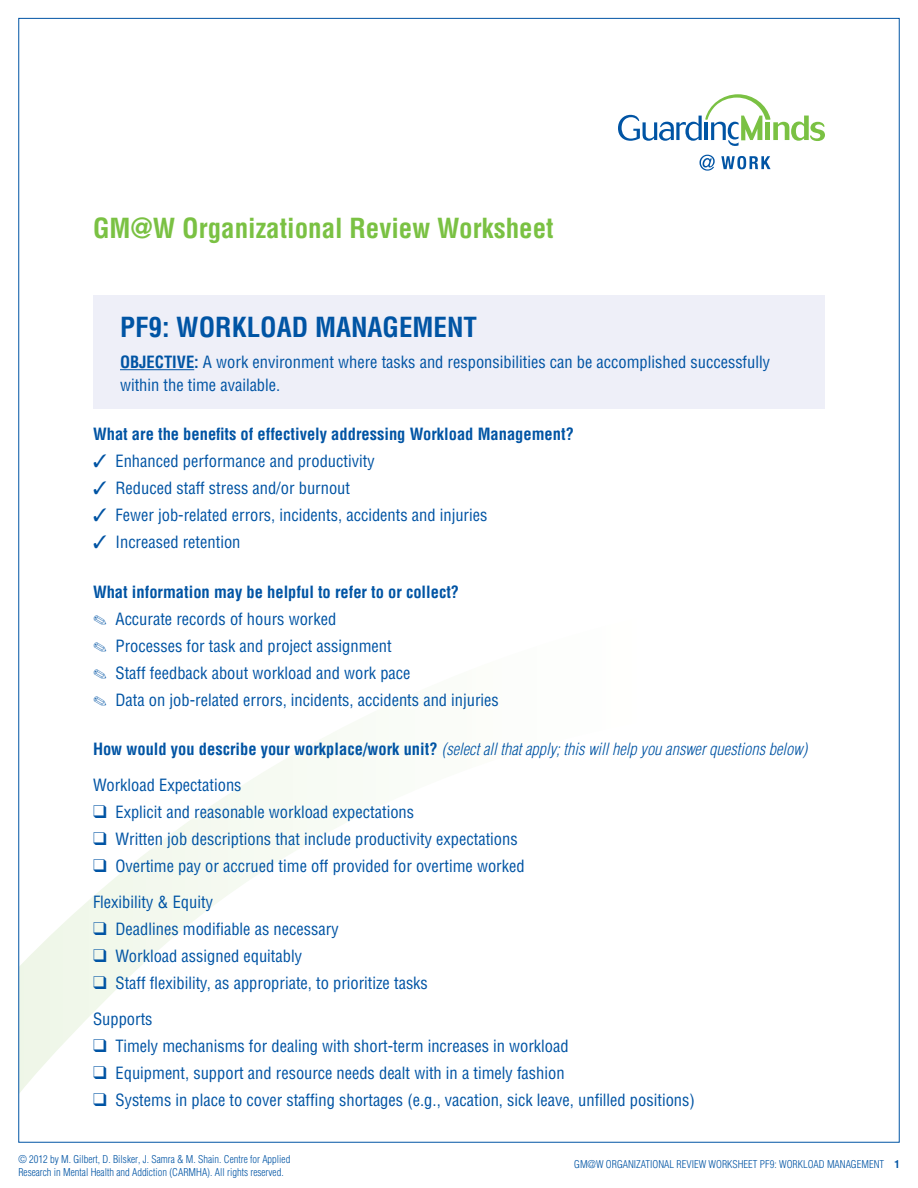
<style>
.page{position:relative;width:918px;height:1188px;background:#fff}
.page>*{position:absolute;margin:0;border:0;box-sizing:border-box;transform-origin:0 0}
.t1{font:700 condensed 27px "Helvetica";color:#7ac143}
.t2{font:700 condensed 27px "Helvetica";color:#0054a4}
.check_box_bullet{font:condensed 16.5px "Helvetica";color:#0054a4}
.text{font:condensed 16.5px/22.5px "Helvetica";color:#0054a4}
.subtitle{font:700 condensed 16.5px "Helvetica";color:#0054a4}
.sub_sub{font:italic 300 condensed 16.5px "Helvetica";color:#0054a4}
.sub_sub-2{font:condensed 16.5px "Helvetica";color:#0054a4}
.t3{font:300 condensed 10.5px/12.6px "Helvetica";color:#0054a4}
.s1{font-weight:700}
.s2{font-weight:700;font-style:normal}
</style>
<div class="page">
<svg style="left:20px;top:731px;width:317px;height:361px"></svg>
<svg style="left:618px;top:94px;width:207px;height:52px"></svg>
<svg style="left:721px;top:156px;width:50px;height:13px"></svg>
<svg style="left:700px;top:155px;width:15px;height:16px"></svg>
<div style="left:93px;top:296px;width:732px;height:113px;background:#eeeff8"></div>
<hr style="left:120px;top:369px;width:74px;height:1px;background:#0054a4">
<p class="t1" style="left:93px;top:211px;width:462px">GM@W Organizational Review Worksheet</p>
<p class="t2" style="left:120px;top:310px;width:359px">PF9: WORKLOAD MANAGEMENT</p>
<p class="text" style="left:120px;top:351px;width:652px"><span class="s1">OBJECTIVE:</span> A work environment where tasks and responsibilities can be accomplished successfully within the time available.</p>
<p class="subtitle" style="left:93px;top:424px;width:482px">What are the benefits of effectively addressing Workload Management?</p>
<p class="check_box_bullet" style="left:93px;top:451px;width:283px">✓ Enhanced performance and productivity</p>
<p class="check_box_bullet" style="left:93px;top:478px;width:259px">✓ Reduced staff stress and/or burnout</p>
<p class="check_box_bullet" style="left:93px;top:505px;width:396px">✓ Fewer job-related errors, incidents, accidents and injuries</p>
<p class="check_box_bullet" style="left:93px;top:532px;width:149px">✓ Increased retention</p>
<p class="subtitle" style="left:93px;top:581px;width:368px">What information may be helpful to refer to or collect?</p>
<p class="check_box_bullet" style="left:115px;top:608px;width:222px">Accurate records of hours worked</p>
<p class="check_box_bullet" style="left:115px;top:635px;width:278px">Processes for task and project assignment</p>
<p class="check_box_bullet" style="left:115px;top:662px;width:297px">Staff feedback about workload and work pace</p>
<p class="check_box_bullet" style="left:115px;top:689px;width:385px">Data on job-related errors, incidents, accidents and injuries</p>
<p class="sub_sub" style="left:93px;top:739px;width:716px"><span class="s2">How would you describe your workplace/work unit?</span> (select all that apply; this will help you answer questions below)</p>
<p class="sub_sub-2" style="left:93px;top:775px;width:150px">Workload Expectations</p>
<p class="check_box_bullet" style="left:93px;top:802px;width:323px">❑ Explicit and reasonable workload expectations</p>
<p class="check_box_bullet" style="left:93px;top:829px;width:426px">❑ Written job descriptions that include productivity expectations</p>
<p class="check_box_bullet" style="left:93px;top:856px;width:433px">❑ Overtime pay or accrued time off provided for overtime worked</p>
<p class="sub_sub-2" style="left:93px;top:892px;width:122px">Flexibility &amp; Equity</p>
<p class="check_box_bullet" style="left:93px;top:919px;width:247px">❑ Deadlines modifiable as necessary</p>
<p class="check_box_bullet" style="left:93px;top:946px;width:211px">❑ Workload assigned equitably</p>
<p class="check_box_bullet" style="left:93px;top:973px;width:336px">❑ Staff flexibility, as appropriate, to prioritize tasks</p>
<p class="sub_sub-2" style="left:93px;top:1009px;width:61px">Supports</p>
<p class="check_box_bullet" style="left:93px;top:1036px;width:477px">❑ Timely mechanisms for dealing with short-term increases in workload</p>
<p class="check_box_bullet" style="left:93px;top:1063px;width:473px">❑ Equipment, support and resource needs dealt with in a timely fashion</p>
<p class="check_box_bullet" style="left:93px;top:1090px;width:604px">❑ Systems in place to cover staffing shortages (e.g., vacation, sick leave, unfilled positions)</p>
<p class="t3" style="left:18px;top:1153px;width:273px">© 2012 by M. Gilbert, D. Bilsker, J. Samra &amp; M. Shain. Centre for Applied<br>Research in Mental Health and Addiction (CARMHA). All rights reserved.</p>
<p class="t3" style="left:574px;top:1158px;width:327px">GM@W ORGANIZATIONAL REVIEW WORKSHEET PF9: WORKLOAD MANAGEMENT <span class="s1">1</span></p>
</div>
